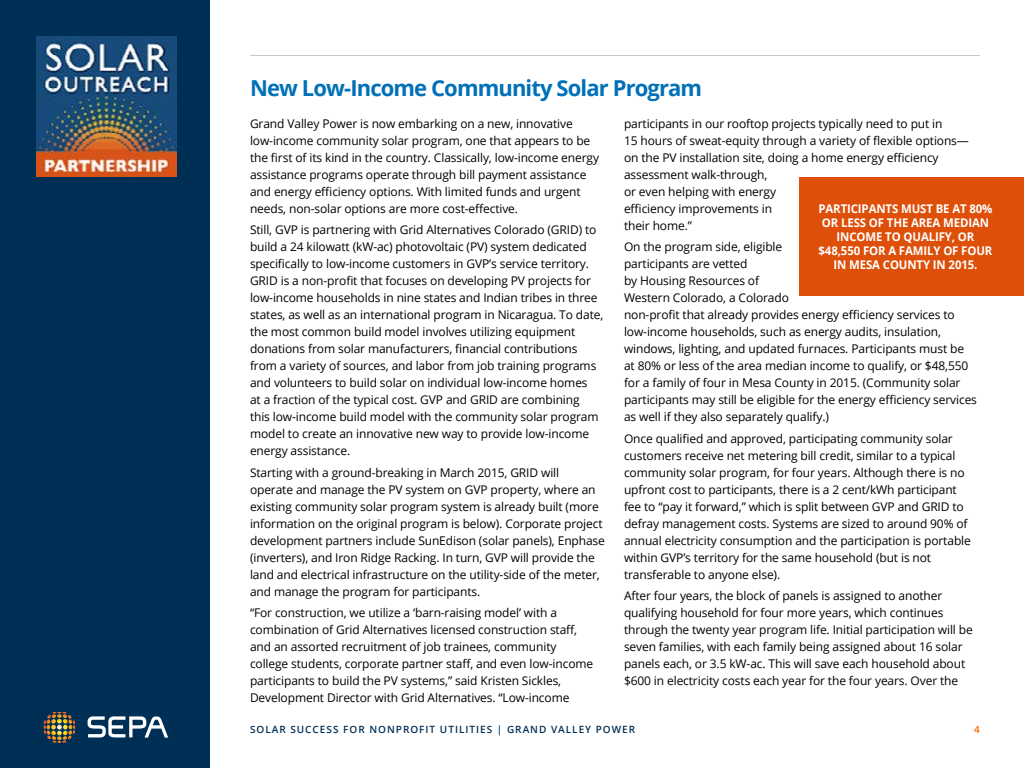
<style>
.page{position:relative;width:1024px;height:768px;background:#fff}
.page>*{position:absolute;margin:0;border:0;box-sizing:border-box;transform-origin:0 0}
.Subhead-Body_2{font:700 22px "Open Sans";letter-spacing:-.04em;color:#0071b9}
.Body{font:12px/17px "Open Sans";letter-spacing:-.01em;color:#000}
.Sidebar_2{font:700 12px/14px "Open Sans";letter-spacing:-.01em;color:#fff;text-align:center;scale:.95 1}
.t1{font:600 10px "Open Sans";letter-spacing:.1em;color:#002f56}
.t2{font:600 10px "Open Sans";color:#ff6b00}
</style>
<div class="page">
<div style="left:0;top:0;width:210px;height:768px;background:#002f56"></div>
<img style="left:36px;top:36px;width:141px;height:141px">
<svg style="left:44px;top:712px;width:31px;height:18px"></svg>
<svg style="left:88px;top:716px;width:80px;height:22px"></svg>
<hr style="left:250px;top:55px;width:730px;height:1px;background:#cac8c8">
<div style="left:799px;top:177px;width:225px;height:119px;background:#de4f09"></div>
<p class="Subhead-Body_2" style="left:250px;top:72px;width:454px">New Low-Income Community Solar Program</p>
<p class="Body" style="left:250px;top:115px;width:351px">Grand Valley Power is now embarking on a new, innovative low-income community solar program, one that appears to be the first of its kind in the country. Classically, low-income energy assistance programs operate through bill payment assistance and energy efficiency options. With limited funds and urgent needs, non-solar options are more cost-effective.</p>
<p class="Body" style="left:250px;top:221px;width:355px">Still, GVP is partnering with Grid Alternatives Colorado (GRID) to build a 24 kilowatt (kW-ac) photovoltaic (PV) system dedicated specifically to low-income customers in GVP’s service territory.<br>GRID is a non-profit that focuses on developing PV projects for low-income households in nine states and Indian tribes in three states, as well as an international program in Nicaragua. To date, the most common build model involves utilizing equipment donations from solar manufacturers, financial contributions from a variety of sources, and labor from job training programs and volunteers to build solar on individual low-income homes<br>at a fraction of the typical cost. GVP and GRID are combining<br>this low-income build model with the community solar program model to create an innovative new way to provide low-income energy assistance.</p>
<p class="Body" style="left:250px;top:464px;width:356px">Starting with a ground-breaking in March 2015, GRID will operate and manage the PV system on GVP property, where an existing community solar program system is already built (more information on the original program is below). Corporate project development partners include SunEdison (solar panels), Enphase (inverters), and Iron Ridge Racking. In turn, GVP will provide the land and electrical infrastructure on the utility-side of the meter, and manage the program for participants.</p>
<p class="Body" style="left:250px;top:604px;width:345px">“For construction, we utilize a ‘barn-raising model’ with a combination of Grid Alternatives licensed construction staff, and an assorted recruitment of job trainees, community college students, corporate partner staff, and even low-income participants to build the PV systems,” said Kristen Sickles, Development Director with Grid Alternatives. “Low-income</p>
<p class="Body" style="left:624px;top:115px;width:346px">participants in our rooftop projects typically need to put in<br>15 hours of sweat-equity through a variety of flexible options— on the PV installation site, doing a home energy efficiency assessment walk-through,<br>or even helping with energy<br>efficiency improvements in<br>their home.”</p>
<p class="Body" style="left:624px;top:238px;width:355px">On the program side, eligible<br>participants are vetted<br>by Housing Resources of<br>Western Colorado, a Colorado<br>non-profit that already provides energy efficiency services to low-income households, such as energy audits, insulation, windows, lighting, and updated furnaces. Participants must be at 80% or less of the area median income to qualify, or $48,550 for a family of four in Mesa County in 2015. (Community solar participants may still be eligible for the energy efficiency services as well if they also separately qualify.)</p>
<p class="Body" style="left:624px;top:430px;width:348px">Once qualified and approved, participating community solar customers receive net metering bill credit, similar to a typical community solar program, for four years. Although there is no upfront cost to participants, there is a 2 cent/kWh participant fee to “pay it forward,” which is split between GVP and GRID to defray management costs. Systems are sized to around 90% of annual electricity consumption and the participation is portable within GVP’s territory for the same household (but is not transferable to anyone else).</p>
<p class="Body" style="left:624px;top:587px;width:350px">After four years, the block of panels is assigned to another qualifying household for four more years, which continues through the twenty year program life. Initial participation will be seven families, with each family being assigned about 16 solar panels each, or 3.5 kW-ac. This will save each household about $600 in electricity costs each year for the four years. Over the</p>
<p class="Sidebar_2" style="left:818px;top:201px;width:185px">PARTICIPANTS MUST BE AT 80%<br>OR LESS OF THE AREA MEDIAN<br>INCOME TO QUALIFY, OR $48,550 FOR A FAMILY OF FOUR<br>IN MESA COUNTY IN 2015.</p>
<p class="t1" style="left:250px;top:723px;width:387px">SOLAR SUCCESS FOR NONPROFIT UTILITIES | GRAND VALLEY POWER</p>
<p class="t2" style="left:974px;top:723px;width:7px">4</p>
</div>
